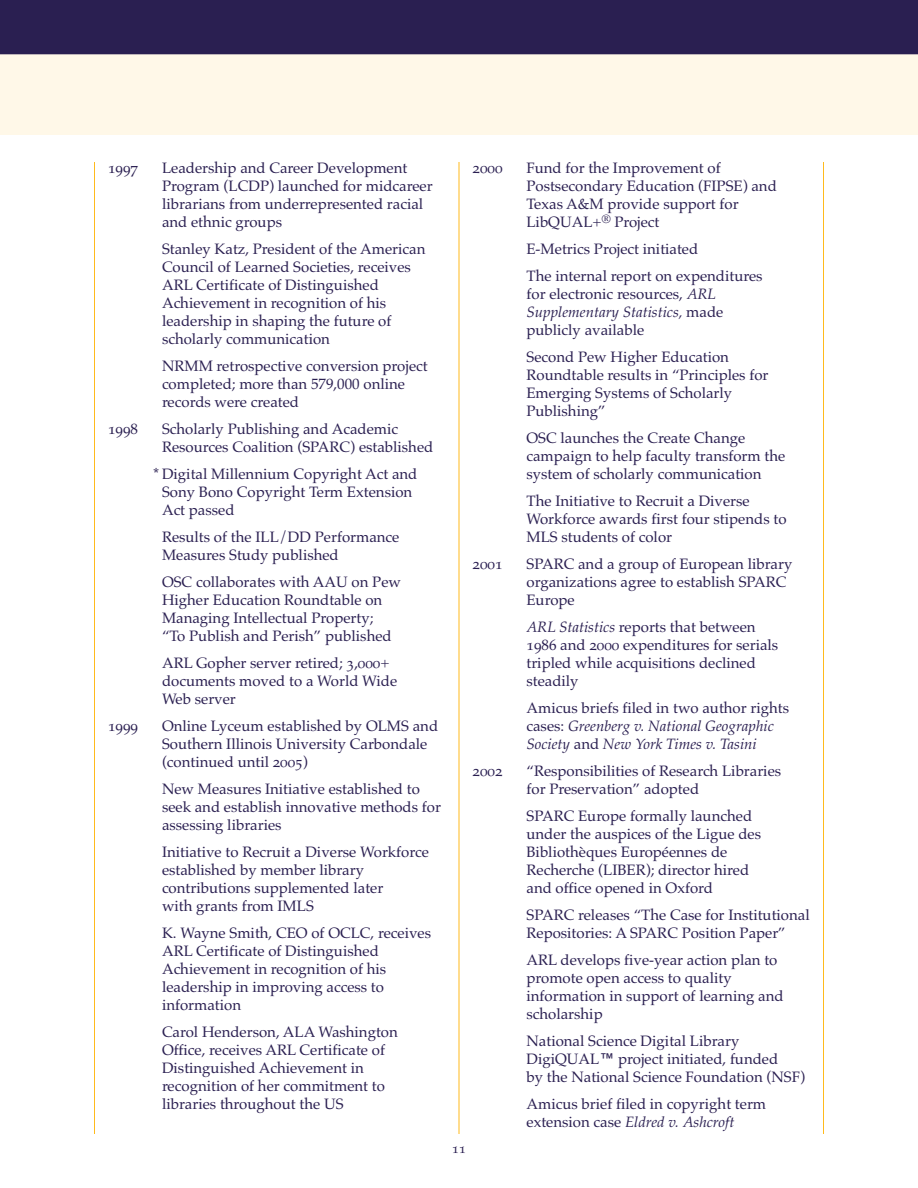
<style>
.page{position:relative;width:918px;height:1188px;background:#fff}
.page>*{position:absolute;margin:0;border:0;box-sizing:border-box;transform-origin:0 0}
.t1{font:15px/18px "Palatino";color:#2a1f51}
.t2{font:italic 15px/18px "Palatino";color:#2a1f51}
.t3{font:15px "Palatino SC";color:#2a1f51}
.t4{font:13.5px "Palatino SC";color:#2a1f51}
.s1{font-family:"Palatino SC"}
.s2{font-style:italic}
.s3{font-style:normal}
.s4{font-family:"Helvetica CE"}
</style>
<div class="page">
<hr style="left:823px;top:162px;width:1px;height:972px;background:#ffba1d">
<hr style="left:459px;top:162px;width:1px;height:972px;background:#ffba1d">
<hr style="left:94px;top:162px;width:1px;height:972px;background:#ffba1d">
<div style="left:0;top:54px;width:918px;height:81px;background:#fff8e8"></div>
<div style="left:0;top:0;width:918px;height:54px;background:#2a1f51"></div>
<p class="t3" style="left:108px;top:162px;width:31px">1997</p>
<p class="t1" style="left:162px;top:159px;width:272px">Leadership and Career Development Program (LCDP) launched for midcareer librarians from underrepresented racial and ethnic groups</p>
<p class="t1" style="left:162px;top:240px;width:265px">Stanley Katz, President of the American Council of Learned Societies, receives ARL Certificate of Distinguished Achievement in recognition of his leadership in shaping the future of scholarly communication</p>
<p class="t1" style="left:162px;top:357px;width:267px">NRMM retrospective conversion project completed; more than 579,000 online records were created</p>
<p class="t3" style="left:108px;top:423px;width:31px">1998</p>
<p class="t1" style="left:162px;top:420px;width:273px">Scholarly Publishing and Academic<br>Resources Coalition (SPARC) established</p>
<p class="t1" style="left:162px;top:465px;width:257px;text-indent:-9px">* Digital Millennium Copyright Act and<br>Sony Bono Copyright Term Extension<br>Act passed</p>
<p class="t1" style="left:162px;top:528px;width:239px">Results of the ILL/DD Performance<br>Measures Study published</p>
<p class="t1" style="left:162px;top:573px;width:241px">OSC collaborates with AAU on Pew Higher Education Roundtable on Managing Intellectual Property;<br>“To Publish and Perish” published</p>
<p class="t1" style="left:162px;top:654px;width:237px">ARL Gopher server retired; <span class="s1">3,000</span>+ documents moved to a World Wide<br>Web server</p>
<p class="t3" style="left:108px;top:720px;width:31px">1999</p>
<p class="t1" style="left:162px;top:717px;width:278px">Online Lyceum established by OLMS and<br>Southern Illinois University Carbondale (continued until <span class="s1">2005</span>)</p>
<p class="t1" style="left:162px;top:780px;width:281px">New Measures Initiative established to seek and establish innovative methods for assessing libraries</p>
<p class="t1" style="left:162px;top:843px;width:269px">Initiative to Recruit a Diverse Workforce established by member library contributions supplemented later<br>with grants from IMLS</p>
<p class="t1" style="left:162px;top:924px;width:271px">K. Wayne Smith, CEO of OCLC, receives<br>ARL Certificate of Distinguished<br>Achievement in recognition of his leadership in improving access to information</p>
<p class="t1" style="left:162px;top:1023px;width:237px">Carol Henderson, ALA Washington<br>Office, receives ARL Certificate of<br>Distinguished Achievement in recognition of her commitment to libraries throughout the US</p>
<p class="t4" style="left:452px;top:1143px;width:15px">11</p>
<p class="t3" style="left:472px;top:162px;width:31px">2000</p>
<p class="t1" style="left:526px;top:159px;width:252px">Fund for the Improvement of<br>Postsecondary Education (FIPSE) and<br>Texas A&amp;M provide support for<br>LibQUAL+<sup>®</sup> Project</p>
<p class="t1" style="left:526px;top:235px;width:238px;line-height:27px">E-Metrics Project initiated<br>The internal report on expenditures</p>
<p class="t1" style="left:526px;top:285px;width:198px">for electronic resources, <span class="s2">ARL<br>Supplementary Statistics,</span> made publicly available</p>
<p class="t1" style="left:526px;top:348px;width:243px">Second Pew Higher Education<br>Roundtable results in “Principles for<br>Emerging Systems of Scholarly<br>Publishing”</p>
<p class="t1" style="left:526px;top:429px;width:260px">OSC launches the Create Change campaign to help faculty transform the system of scholarly communication</p>
<p class="t1" style="left:526px;top:492px;width:262px">The Initiative to Recruit a Diverse<br>Workforce awards first four stipends to<br>MLS students of color</p>
<p class="t3" style="left:472px;top:558px;width:31px">2001</p>
<p class="t1" style="left:526px;top:555px;width:267px">SPARC and a group of European library organizations agree to establish SPARC<br>Europe</p>
<p class="t1" style="left:526px;top:618px;width:253px"><span class="s2">ARL Statistics</span> reports that between<br><span class="s1">1986</span> and <span class="s1">2000</span> expenditures for serials tripled while acquisitions declined steadily</p>
<p class="t2" style="left:526px;top:699px;width:264px"><span class="s3">Amicus briefs filed in two author rights cases:</span> Greenberg v. National Geographic<br>Society <span class="s3">and</span> New York Times v. Tasini</p>
<p class="t3" style="left:472px;top:765px;width:31px">2002</p>
<p class="t1" style="left:526px;top:762px;width:256px">“Responsibilities of Research Libraries for Preservation” adopted</p>
<p class="t1" style="left:526px;top:807px;width:236px">SPARC Europe formally launched under the auspices of the Ligue des<br>Bibliothèques Européennes de<br>Recherche (LIBER); director hired and office opened in Oxford</p>
<p class="t1" style="left:526px;top:906px;width:285px">SPARC releases “The Case for Institutional<br>Repositories: A SPARC Position Paper”</p>
<p class="t1" style="left:526px;top:951px;width:259px">ARL develops five-year action plan to promote open access to quality information in support of learning and scholarship</p>
<p class="t1" style="left:526px;top:1032px;width:280px">National Science Digital Library<br>DigiQUAL<span class="s4">™</span> project initiated, funded<br>by the National Science Foundation (NSF)</p>
<p class="t1" style="left:526px;top:1095px;width:241px">Amicus brief filed in copyright term extension case <span class="s2">Eldred v. Ashcroft</span></p>
</div>
